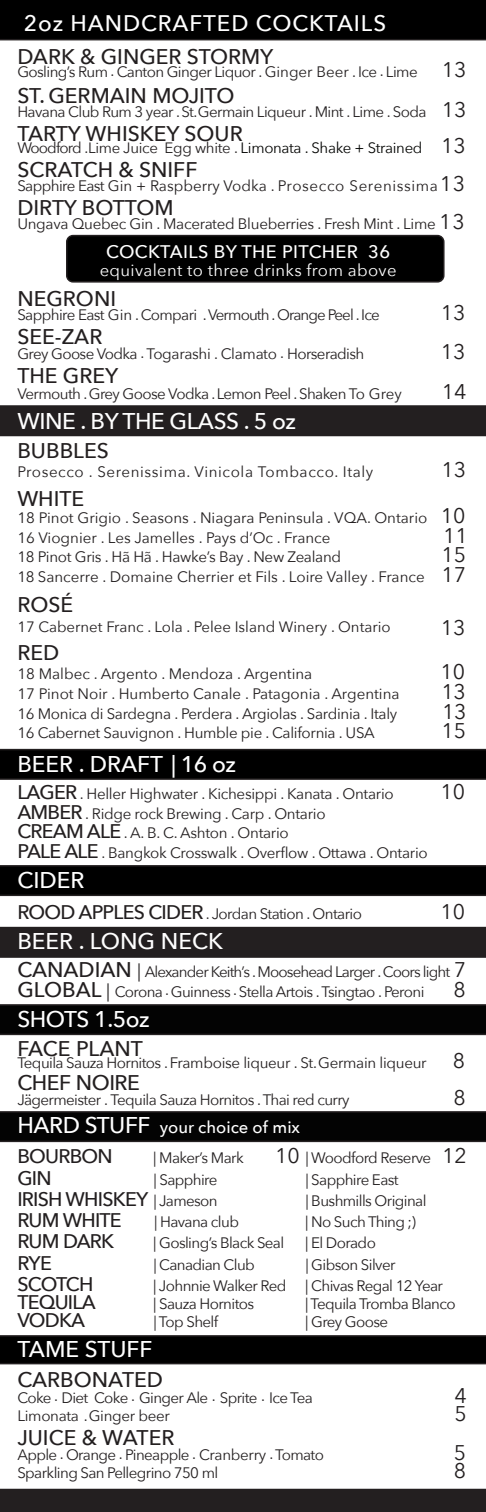
<style>
.page{position:relative;width:486px;height:1512px;background:#fff}
.page>*{position:absolute;margin:0;border:0;box-sizing:border-box;transform-origin:0 0}
.t1{font:500 22.65px "Avenir Next";color:#fff}
.t2{font:500 22.65px "Avenir Next";letter-spacing:-.02em;color:#fff}
.t3{font:500 22.5px "Avenir Next";letter-spacing:.04em;color:#fff}
.t4{font:500 21.15px "Avenir Next";color:#231f20}
.t5{font:21.15px "Avenir Next";color:#231f20}
.t6{font:500 21.15px "Avenir Next";letter-spacing:-.02em;color:#231f20}
.t7{font:500 19.65px "Avenir Next";letter-spacing:-.04em;color:#231f20}
.t8{font:500 18.15px "Avenir Next";letter-spacing:.02em;color:#fff}
.t9{font:16.65px "Avenir Next";letter-spacing:.02em;color:#fff}
.t10{font:500 16.65px "Avenir Next";color:#fff}
.t11{font:15.15px "Avenir Next";letter-spacing:-.04em;color:#231f20}
.t12{font:15.15px "Avenir Next";letter-spacing:-.02em;color:#231f20}
.t13{font:15.15px "Avenir Next";color:#231f20}
.t14{font:15.15px "Avenir Next";letter-spacing:-.06em;color:#231f20}
.t15{font:15.15px "Avenir Next";letter-spacing:.04em;color:#231f20}
.t16{font:15px "Avenir Next";letter-spacing:-.02em;color:#040503}
.t17{font:15px "Avenir Next";color:#231f20}
.s1{font-size:15.3px}
.s2{font-size:21.15px}
.s3{font-size:15.15px;color:#231f20}
.s4{color:#231f20}
.s5{font-size:21.15px;color:#231f20}
.s6{font-weight:500;font-size:19.65px}
.s7{font-weight:500;font-size:21.15px}
.s8{font-size:18.15px}
.s9{font-size:22.65px}
.s10{font-weight:400;font-size:15.15px}
</style>
<div class="page">
<div style="left:0;top:927px;width:486px;height:31px;background:#231f20"></div>
<svg style="left:0;top:1111px;width:486px;height:31px;background:#070606"></svg>
<div style="left:67px;top:236px;width:377px;height:46px;background:#000;border-radius:6px"></div>
<div style="left:66px;top:235px;width:379px;height:48px;border:2px solid #231f20;border-radius:6px"></div>
<svg style="left:0;top:865px;width:486px;height:31px;background:#030303"></svg>
<div style="left:0;top:405px;width:486px;height:31px;background:#231f20"></div>
<svg style="left:0;top:749px;width:486px;height:31px;background:#040404"></svg>
<svg style="left:0;top:1335px;width:486px;height:29px;background:#040304"></svg>
<svg style="left:0;top:1004px;width:486px;height:31px;background:#070607"></svg>
<div style="left:0;top:0;width:486px;height:40px;background:#000"></div>
<div style="left:0;top:1489px;width:486px;height:23px;background:#231f20"></div>
<p class="t3" style="left:24px;top:4px;width:364px">2oz HANDCRAFTED COCKTAILS</p>
<p class="t4" style="left:17px;top:38px;width:258px">DARK &amp; GINGER STORMY</p>
<p class="t11" style="left:17px;top:59px;width:451px">Gosling’s Rum <span class="s1">.</span> Canton Ginger Liquor . Ginger Beer . Ice <span class="s1">.</span> Lime <span class="s2">13</span></p>
<p class="t4" style="left:17px;top:78px;width:219px">ST. GERMAIN MOJITO</p>
<p class="t11" style="left:17px;top:99px;width:451px">Havana Club Rum 3 year . St. Germain Liqueur . Mint . Lime . Soda <span class="s2">13</span></p>
<p class="t4" style="left:17px;top:116px;width:227px">TARTY WHISKEY SOUR</p>
<p class="t16" style="left:17px;top:135px;width:450px"><span class="s3">Woodford</span> <span class="s4">.Lime Juice Egg white .</span> Limonata . Shake + Strained <span class="s5">13</span></p>
<p class="t4" style="left:17px;top:152px;width:182px">SCRATCH &amp; SNIFF</p>
<p class="t13" style="left:17px;top:173px;width:449px">Sapphire East Gin + Raspberry Vodka . Prosecco Serenissima <span class="s2">13</span></p>
<p class="t4" style="left:17px;top:190px;width:158px">DIRTY BOTTOM</p>
<p class="t12" style="left:17px;top:211px;width:449px">Ungava Quebec Gin . Macerated Blueberries . Fresh Mint . Lime <span class="s2">13</span></p>
<p class="t8" style="left:106px;top:236px;width:286px">COCKTAILS BY THE PITCHER 36</p>
<p class="t9" style="left:100px;top:256px;width:298px">equivalent to three drinks from above</p>
<p class="t4" style="left:17px;top:281px;width:100px">NEGRONI</p>
<p class="t14" style="left:17px;top:302px;width:364px">Sapphire East Gin . Compari . Vermouth . Orange Peel . Ice</p>
<p class="t5" style="left:441px;top:295px;width:26px">13</p>
<p class="t4" style="left:17px;top:319px;width:87px">SEE-ZAR</p>
<p class="t11" style="left:17px;top:341px;width:349px">Grey Goose Vodka <span class="s1">.</span> Togarashi . Clamato <span class="s1">.</span> Horseradish</p>
<p class="t5" style="left:441px;top:334px;width:26px">13</p>
<p class="t4" style="left:17px;top:358px;width:103px">THE GREY</p>
<p class="t11" style="left:17px;top:381px;width:386px">Vermouth . Grey Goose Vodka . Lemon Peel . Shaken To Grey</p>
<p class="t5" style="left:442px;top:373px;width:26px">14</p>
<p class="t2" style="left:17px;top:402px;width:280px">WINE . BY THE GLASS . 5 oz</p>
<p class="t4" style="left:17px;top:432px;width:93px">BUBBLES</p>
<p class="t15" style="left:17px;top:459px;width:357px">Prosecco . Serenissima. Vinicola Tombacco. Italy</p>
<p class="t5" style="left:441px;top:452px;width:26px">13</p>
<p class="t4" style="left:17px;top:481px;width:68px">WHITE</p>
<p class="t13" style="left:17px;top:505px;width:450px">18 Pinot Grigio . Seasons . Niagara Peninsula . VQA. Ontario <span class="s2">10</span></p>
<p class="t13" style="left:17px;top:524px;width:315px">16 Viognier . Les Jamelles . Pays d’Oc . France</p>
<p class="t5" style="left:443px;top:517px;width:26px">11</p>
<p class="t12" style="left:17px;top:544px;width:325px">18 Pinot Gris . Hã Hã . Hawke’s Bay . New Zealand</p>
<p class="t5" style="left:441px;top:537px;width:26px">15</p>
<p class="t13" style="left:17px;top:564px;width:450px">18 Sancerre . Domaine Cherrier et Fils . Loire Valley . France <span class="s2">17</span></p>
<p class="t4" style="left:17px;top:587px;width:57px">ROSÉ</p>
<p class="t17" style="left:17px;top:614px;width:375px">17 Cabernet Franc . Lola . Pelee Island Winery . Ontario</p>
<p class="t5" style="left:441px;top:610px;width:26px">13</p>
<p class="t4" style="left:17px;top:634px;width:43px">RED</p>
<p class="t13" style="left:17px;top:661px;width:297px">18 Malbec . Argento . Mendoza . Argentina</p>
<p class="t5" style="left:441px;top:654px;width:26px">10</p>
<p class="t13" style="left:17px;top:681px;width:384px">17 Pinot Noir . Humberto Canale . Patagonia . Argentina</p>
<p class="t5" style="left:441px;top:674px;width:26px">13</p>
<p class="t12" style="left:17px;top:701px;width:381px">16 Monica di Sardegna . Perdera . Argiolas . Sardinia . Italy</p>
<p class="t5" style="left:442px;top:693px;width:26px">13</p>
<p class="t12" style="left:17px;top:720px;width:359px">16 Cabernet Sauvignon . Humble pie . California . USA</p>
<p class="t5" style="left:441px;top:713px;width:26px">15</p>
<p class="t1" style="left:17px;top:745px;width:220px">BEER . DRAFT | 16 oz</p>
<p class="t12" style="left:17px;top:781px;width:378px"><span class="s6">LAGER</span> . Heller Highwater . Kichesippi . Kanata . Ontario</p>
<p class="t5" style="left:441px;top:774px;width:26px">10</p>
<p class="t12" style="left:17px;top:801px;width:310px"><span class="s6">AMBER</span> . Ridge rock Brewing . Carp . Ontario</p>
<p class="t12" style="left:17px;top:820px;width:273px"><span class="s6">CREAM ALE</span> . A. B. C. Ashton . Ontario</p>
<p class="t12" style="left:17px;top:840px;width:412px"><span class="s6">PALE ALE</span> . Bangkok Crosswalk . Overflow . Ottawa . Ontario</p>
<p class="t1" style="left:17px;top:861px;width:69px">CIDER</p>
<p class="t11" style="left:17px;top:901px;width:346px"><span class="s6">ROOD APPLES CIDER</span> . Jordan Station . Ontario</p>
<p class="t5" style="left:441px;top:893px;width:26px">10</p>
<p class="t1" style="left:17px;top:922px;width:207px">BEER . LONG NECK</p>
<p class="t14" style="left:17px;top:959px;width:450px"><span class="s7">CANADIAN</span> <span class="s8">|</span> Alexander Keith’s . Moosehead Larger . Coors light <span class="s2">7</span></p>
<p class="t11" style="left:17px;top:979px;width:409px"><span class="s7">GLOBAL</span> <span class="s8">|</span> Corona <span class="s1">.</span> Guinness <span class="s1">.</span> Stella Artois . Tsingtao . Peroni</p>
<p class="t5" style="left:453px;top:972px;width:14px">8</p>
<p class="t2" style="left:17px;top:1000px;width:134px">SHOTS 1.5oz</p>
<p class="t4" style="left:17px;top:1030px;width:127px">FACE PLANT</p>
<p class="t12" style="left:17px;top:1050px;width:411px">Tequila Sauza Hornitos . Framboise liqueur . St. Germain liqueur</p>
<p class="t5" style="left:453px;top:1043px;width:14px">8</p>
<p class="t6" style="left:17px;top:1065px;width:124px">CHEF NOIRE</p>
<p class="t11" style="left:17px;top:1087px;width:334px">Jägermeister . Tequila Sauza Hornitos . Thai red curry</p>
<p class="t5" style="left:453px;top:1080px;width:14px">8</p>
<p class="t10" style="left:17px;top:1113px;width:284px"><span class="s9">HARD STUFF</span> your choice of mix</p>
<p class="t7" style="left:17px;top:1140px;width:97px">BOURBON</p>
<p class="t11" style="left:153px;top:1145px;width:92px">| Maker’s Mark</p>
<p class="t11" style="left:275px;top:1145px;width:193px"><span class="s2">10</span> | Woodford Reserve <span class="s2">12</span></p>
<p class="t7" style="left:17px;top:1161px;width:36px">GIN</p>
<p class="t11" style="left:153px;top:1167px;width:66px">| Sapphire</p>
<p class="t11" style="left:305px;top:1167px;width:95px">| Sapphire East</p>
<p class="t7" style="left:17px;top:1182px;width:202px">IRISH WHISKEY <span class="s10">| Jameson</span></p>
<p class="t11" style="left:305px;top:1188px;width:123px">| Bushmills Original</p>
<p class="t7" style="left:17px;top:1204px;width:106px">RUM WHITE</p>
<p class="t11" style="left:154px;top:1209px;width:86px">| Havana club</p>
<p class="t11" style="left:305px;top:1209px;width:112px">| No Such Thing ;)</p>
<p class="t7" style="left:17px;top:1225px;width:98px">RUM DARK</p>
<p class="t11" style="left:153px;top:1230px;width:133px">| Gosling’s Black Seal</p>
<p class="t11" style="left:305px;top:1230px;width:72px">| El Dorado</p>
<p class="t7" style="left:17px;top:1246px;width:36px">RYE</p>
<p class="t11" style="left:153px;top:1251px;width:103px">| Canadian Club</p>
<p class="t11" style="left:305px;top:1251px;width:92px">| Gibson Silver</p>
<p class="t7" style="left:17px;top:1267px;width:78px">SCOTCH</p>
<p class="t11" style="left:153px;top:1273px;width:291px">| Johnnie Walker Red | Chivas Regal 12 Year</p>
<p class="t7" style="left:17px;top:1285px;width:80px">TEQUILA</p>
<p class="t11" style="left:153px;top:1291px;width:103px">| Sauza Hornitos</p>
<p class="t11" style="left:305px;top:1291px;width:152px">| Tequila Tromba Blanco</p>
<p class="t7" style="left:17px;top:1304px;width:69px">VODKA</p>
<p class="t11" style="left:153px;top:1309px;width:66px">| Top Shelf</p>
<p class="t11" style="left:305px;top:1309px;width:85px">| Grey Goose</p>
<p class="t1" style="left:17px;top:1330px;width:137px">TAME STUFF</p>
<p class="t4" style="left:17px;top:1362px;width:147px">CARBONATED</p>
<p class="t11" style="left:17px;top:1385px;width:297px">Coke <span class="s1">.</span> Diet Coke <span class="s1">.</span> Ginger Ale <span class="s1">.</span> Sprite <span class="s1">.</span> Ice Tea</p>
<p class="t5" style="left:454px;top:1377px;width:14px">4</p>
<p class="t12" style="left:17px;top:1403px;width:154px">Limonata .Ginger beer</p>
<p class="t5" style="left:454px;top:1396px;width:14px">5</p>
<p class="t4" style="left:17px;top:1420px;width:159px">JUICE &amp; WATER</p>
<p class="t11" style="left:17px;top:1442px;width:308px">Apple <span class="s1">.</span> Orange <span class="s1">.</span> Pineapple <span class="s1">.</span> Cranberry <span class="s1">.</span> Tomato</p>
<p class="t5" style="left:454px;top:1435px;width:14px">5</p>
<p class="t11" style="left:17px;top:1460px;width:202px">Sparkling San Pellegrino 750 ml</p>
<p class="t5" style="left:454px;top:1453px;width:14px">8</p>
</div>
